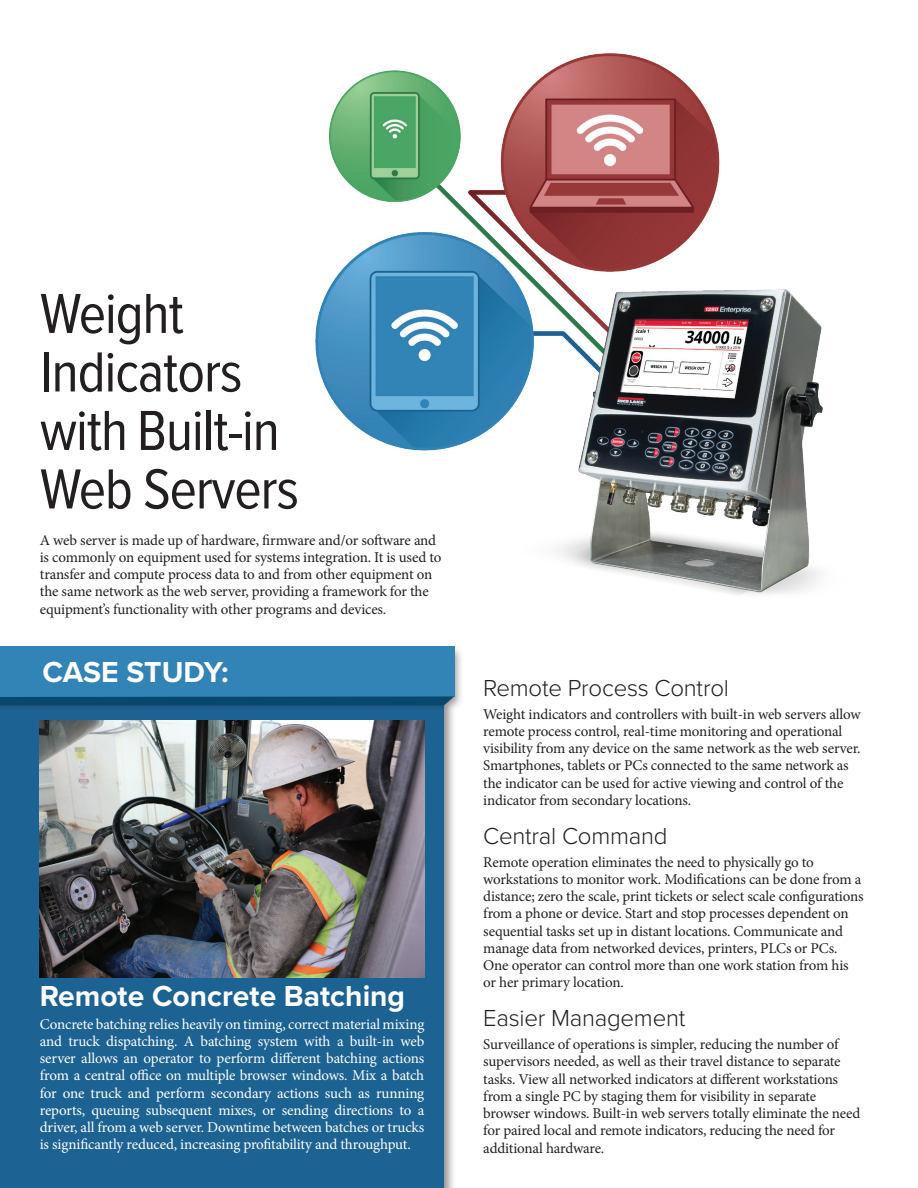
<style>
.page{position:relative;width:918px;height:1188px;background:#fff}
.page>*{position:absolute;margin:0;border:0;box-sizing:border-box;transform-origin:0 0}
.t1{font:58.5px/58.5px "Proxima Nova Cond";letter-spacing:-.02em;color:#231f20}
.t2{font:700 30px "Proxima Nova";color:#fff}
.t3{font:300 24px "Proxima Nova";letter-spacing:-.01em;color:#231f20}
.t4{font:15px/17.2px "Minion Pro";letter-spacing:-.015em;color:#231f20}
.t5{font:15px/17.2px "Minion Pro";letter-spacing:-.015em;color:#fff;text-align:justify}
</style>
<div class="page">
<div style="left:0;top:693px;width:457px;height:495px;background:#231f20;opacity:.5"></div>
<div style="left:0;top:696px;width:444px;height:492px;background:#1c6292"></div>
<img style="left:40px;top:721px;width:384px;height:256px">
<div style="left:0;top:644px;width:464px;height:68px;background:#231f20;opacity:.5"></div>
<div style="left:0;top:646px;width:454px;height:50px;background:#3283b6"></div>
<svg style="left:0;top:696px;width:454px;height:10px;background:#0e4d72"></svg>
<img style="left:315px;top:53px;width:508px;height:542px">
<h1 class="t1" style="left:40px;top:282px;width:261px">Weight<br>Indicators with Built-in<br>Web Servers</h1>
<p class="t4" style="left:40px;top:531px;width:403px">A web server is made up of hardware, firmware and/or software and is commonly on equipment used for systems integration. It is used to transfer and compute process data to and from other equipment on the same network as the web server, providing a framework for the equipment’s functionality with other programs and devices.</p>
<h2 class="t2" style="left:43px;top:650px;width:188px">CASE STUDY:</h2>
<h2 class="t2" style="left:40px;top:974px;width:367px">Remote Concrete Batching</h2>
<p class="t5" style="left:40px;top:1015px;width:386px">Concrete batching relies heavily on timing, correct material mixing and truck dispatching. A batching system with a built-in web server allows an operator to perform different batching actions from a central office on multiple browser windows. Mix a batch for one truck and perform secondary actions such as running reports, queuing subsequent mixes, or sending directions to a driver, all from a web server. Downtime between batches or trucks is significantly reduced, increasing profitability and throughput.</p>
<h3 class="t3" style="left:483px;top:670px;width:247px">Remote Process Control</h3>
<p class="t4" style="left:483px;top:705px;width:379px">Weight indicators and controllers with built-in web servers allow remote process control, real-time monitoring and operational visibility from any device on the same network as the web server.<br>Smartphones, tablets or PCs connected to the same network as the indicator can be used for active viewing and control of the indicator from secondary locations.</p>
<h3 class="t3" style="left:483px;top:818px;width:186px">Central Command</h3>
<p class="t4" style="left:483px;top:853px;width:382px">Remote operation eliminates the need to physically go to workstations to monitor work. Modifications can be done from a distance; zero the scale, print tickets or select scale configurations from a phone or device. Start and stop processes dependent on sequential tasks set up in distant locations. Communicate and manage data from networked devices, printers, PLCs or PCs.<br>One operator can control more than one work station from his or her primary location.</p>
<h3 class="t3" style="left:483px;top:1000px;width:204px">Easier Management</h3>
<p class="t4" style="left:483px;top:1036px;width:379px">Surveillance of operations is simpler, reducing the number of supervisors needed, as well as their travel distance to separate tasks. View all networked indicators at different workstations from a single PC by staging them for visibility in separate browser windows. Built-in web servers totally eliminate the need for paired local and remote indicators, reducing the need for additional hardware.</p>
</div>
